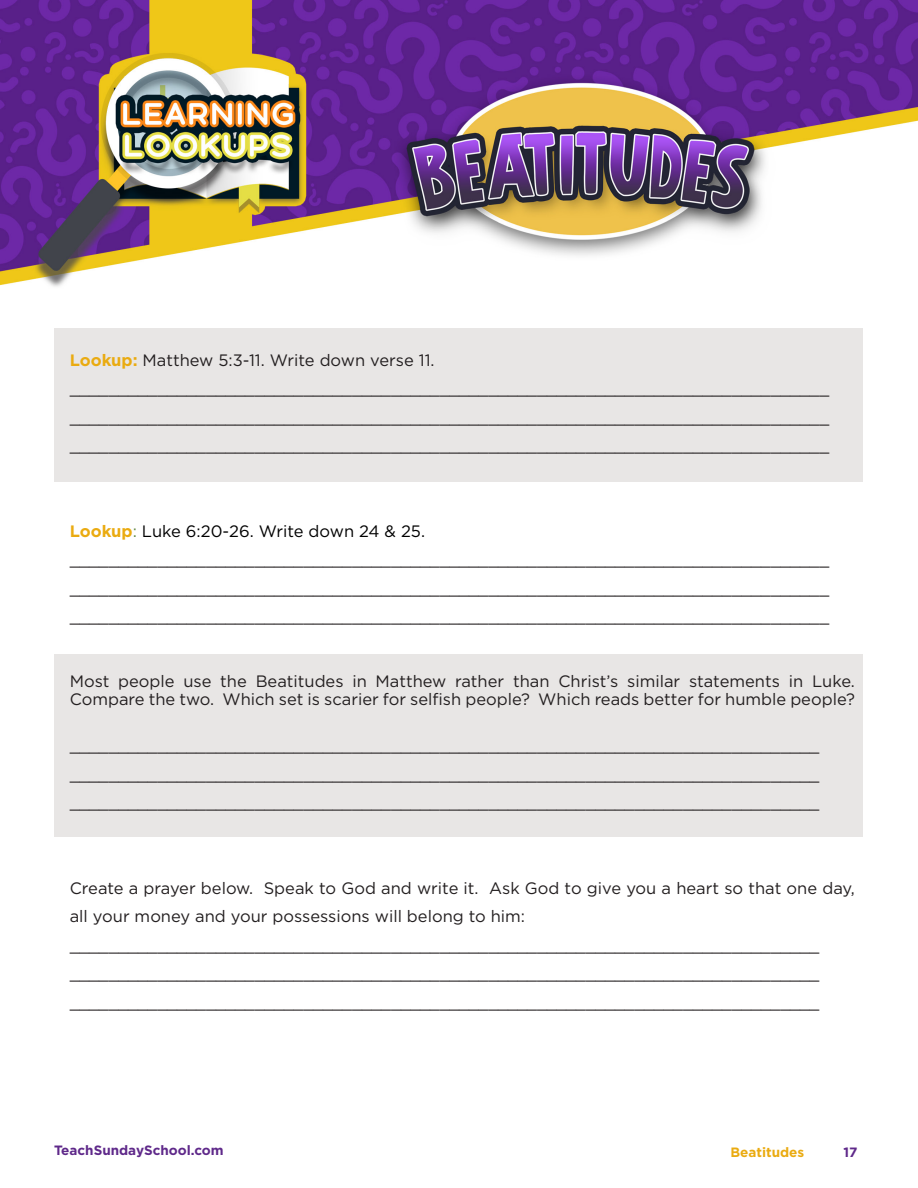
<style>
.page{position:relative;width:918px;height:1188px;background:#fff}
.page>*{position:absolute;margin:0;border:0;box-sizing:border-box;transform-origin:0 0}
.t1{font:16.5px/18px "Gotham";color:#231f20}
.t2{font:16.5px "Gotham";color:#000}
.t3{font:700 13.5px "Gotham";color:#5f298a}
.t4{font:700 13.5px "Gotham";color:#eaab11}
.s1{font-weight:700;color:#eaab11}
.s2{color:#638945}
</style>
<div class="page">
<div style="left:54px;top:654px;width:808px;height:183px;background:#e8e6e5"></div>
<div style="left:55px;top:328px;width:808px;height:154px;background:#e8e6e5"></div>
<img style="left:0;top:0;width:918px;height:287px">
<p class="t1" style="left:70px;top:350px;width:366px"><span class="s1">Lookup:</span> Matthew 5:3-11. Write down verse 11.</p>
<p class="t1" style="left:70px;top:379px;width:761px">______________________________________________________________________________</p>
<p class="t1" style="left:70px;top:407px;width:761px">______________________________________________________________________________</p>
<p class="t1" style="left:70px;top:436px;width:761px">______________________________________________________________________________</p>
<p class="t2" style="left:70px;top:522px;width:357px"><span class="s1">Lookup</span><span class="s2">:</span> Luke 6:20-26. Write down 24 &amp; 25.</p>
<p class="t1" style="left:70px;top:550px;width:761px">______________________________________________________________________________</p>
<p class="t1" style="left:70px;top:578px;width:761px">______________________________________________________________________________</p>
<p class="t1" style="left:70px;top:607px;width:761px">______________________________________________________________________________</p>
<p class="t1" style="left:70px;top:671px;width:787px">Most people use the Beatitudes in Matthew rather than Christ’s similar statements in Luke.<br>Compare the two. Which set is scarier for selfish people? Which reads better for humble people?</p>
<p class="t1" style="left:70px;top:736px;width:751px">_____________________________________________________________________________</p>
<p class="t1" style="left:70px;top:764px;width:751px">_____________________________________________________________________________</p>
<p class="t1" style="left:70px;top:793px;width:751px">_____________________________________________________________________________</p>
<p class="t1" style="left:70px;top:873px;width:787px;line-height:28.5px">Create a prayer below. Speak to God and write it. Ask God to give you a heart so that one day, all your money and your possessions will belong to him:</p>
<p class="t1" style="left:70px;top:935px;width:751px">_____________________________________________________________________________</p>
<p class="t1" style="left:70px;top:964px;width:751px">_____________________________________________________________________________</p>
<p class="t1" style="left:70px;top:992px;width:751px">_____________________________________________________________________________</p>
<p class="t3" style="left:54px;top:1142px;width:171px">TeachSundaySchool.com</p>
<p class="t4" style="left:730px;top:1143px;width:75px">Beatitudes</p>
<p class="t3" style="left:844px;top:1143px;width:16px">17</p>
</div>
